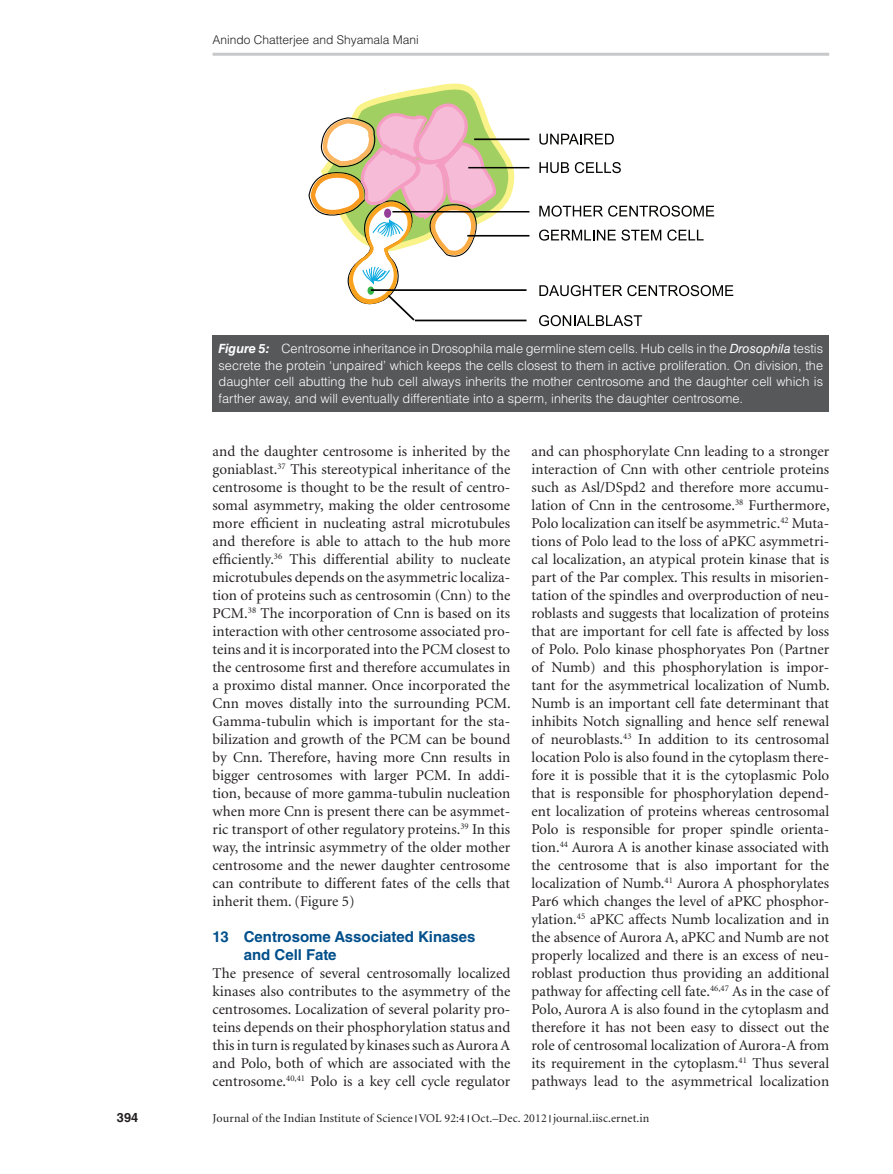
<style>
.page{position:relative;width:893px;height:1174px;background:#fff}
.page>*{position:absolute;margin:0;border:0;box-sizing:border-box;transform-origin:0 0}
.t1{font:15px/18px "Minion";color:#231f20;text-align:justify}
.t2{font:700 15px/18px "Helvetica LT Std";color:#014f8b}
.t3{font:300 12.75px/16.5px "Helvetica LT Std";color:#fff;text-align:justify}
.t4{font:700 12.75px "Helvetica LT Std";color:#231f20}
.t5{font:12px "Minion";letter-spacing:.01em;color:#231f20}
.t6{font:300 12px "Helvetica LT Std";color:#231f20}
.s1{font-weight:700;font-style:italic}
.s2{font-weight:400;font-style:italic}
</style>
<div class="page">
<hr style="left:213px;top:53px;width:616px;height:3px;background:#c7c8ca">
<div style="left:213px;top:335px;width:616px;height:77px;background:#57585a"></div>
<hr style="left:474px;top:138px;width:55px;height:2px;background:#040503">
<hr style="left:468px;top:167px;width:61px;height:1px;background:#040503">
<hr style="left:392px;top:211px;width:137px;height:1px;background:#040503">
<hr style="left:467px;top:235px;width:62px;height:1px;background:#040503">
<svg style="left:308px;top:84px;width:220px;height:238px"></svg>
<svg style="left:539px;top:134px;width:75px;height:11px"></svg>
<svg style="left:539px;top:162px;width:30px;height:11px"></svg>
<svg style="left:575px;top:162px;width:46px;height:11px"></svg>
<svg style="left:539px;top:205px;width:175px;height:12px"></svg>
<svg style="left:539px;top:229px;width:122px;height:12px"></svg>
<svg style="left:667px;top:229px;width:37px;height:12px"></svg>
<svg style="left:539px;top:285px;width:194px;height:11px"></svg>
<svg style="left:539px;top:315px;width:103px;height:11px"></svg>
<p class="t6" style="left:213px;top:32px;width:208px">Anindo Chatterjee and Shyamala Mani</p>
<p class="t3" style="left:219px;top:340px;width:606px"><span class="s1">Figure 5:</span> Centrosome inheritance in Drosophila male germline stem cells. Hub cells in the <span class="s2">Drosophila</span> testis secrete the protein ‘unpaired’ which keeps the cells closest to them in active proliferation. On division, the daughter cell abutting the hub cell always inherits the mother centrosome and the daughter cell which is farther away, and will eventually differentiate into a sperm, inherits the daughter centrosome.</p>
<p class="t1" style="left:213px;top:443px;width:300px">and the daughter centrosome is inherited by the goniablast.<sup>37</sup> This stereotypical inheritance of the centrosome is thought to be the result of centro&shy;somal asymmetry, making the older centrosome more efficient in nucleating astral microtubules and therefore is able to attach to the hub more efficiently.<sup>36</sup> This differential ability to nucleate microtubules depends on the asymmetric localiza&shy;tion of proteins such as centrosomin (Cnn) to the PCM.<sup>38</sup> The incorporation of Cnn is based on its interaction with other centrosome associated pro&shy;teins and it is incorporated into the PCM closest to the centrosome first and therefore accumulates in a proximo distal manner. Once incorporated the Cnn moves distally into the surrounding PCM.<br>Gamma-tubulin which is important for the sta&shy;bilization and growth of the PCM can be bound by Cnn. Therefore, having more Cnn results in bigger centrosomes with larger PCM. In addi&shy;tion, because of more gamma-tubulin nucleation when more Cnn is present there can be asymmet&shy;ric transport of other regulatory proteins.<sup>39</sup> In this way, the intrinsic asymmetry of the older mother centrosome and the newer daughter centrosome can contribute to different fates of the cells that inherit them. (Figure 5)</p>
<p class="t2" style="left:244px;top:927px;width:233px;text-indent:-31px">13 Centrosome Associated Kinases and Cell Fate</p>
<p class="t1" style="left:213px;top:965px;width:299px">The presence of several centrosomally localized kinases also contributes to the asymmetry of the centrosomes. Localization of several polarity pro&shy;teins depends on their phosphorylation status and this in turn is regulated by kinases such as Aurora A and Polo, both of which are associated with the centrosome.<sup>40,41</sup> Polo is a key cell cycle regulator</p>
<p class="t1" style="left:531px;top:443px;width:300px">and can phosphorylate Cnn leading to a stronger interaction of Cnn with other centriole proteins such as Asl/DSpd2 and therefore more accumu&shy;lation of Cnn in the centrosome.<sup>38</sup> Furthermore, Polo localization can itself be asymmetric.<sup>42</sup> Muta&shy;tions of Polo lead to the loss of aPKC asymmetri&shy;cal localization, an atypical protein kinase that is part of the Par complex. This results in misorien&shy;tation of the spindles and overproduction of neu&shy;roblasts and suggests that localization of proteins that are important for cell fate is affected by loss of Polo. Polo kinase phosphoryates Pon (Partner of Numb) and this phosphorylation is impor&shy;tant for the asymmetrical localization of Numb.<br>Numb is an important cell fate determinant that inhibits Notch signalling and hence self renewal of neuroblasts.<sup>43</sup> In addition to its centrosomal location Polo is also found in the cytoplasm there&shy;fore it is possible that it is the cytoplasmic Polo that is responsible for phosphorylation depend&shy;ent localization of proteins whereas centrosomal Polo is responsible for proper spindle orienta&shy;tion.<sup>44</sup> Aurora A is another kinase associated with the centrosome that is also important for the localization of Numb.<sup>41</sup> Aurora A phosphorylates Par6 which changes the level of aPKC phosphor&shy;ylation.<sup>45</sup> aPKC affects Numb localization and in the absence of Aurora A, aPKC and Numb are not properly localized and there is an excess of neu&shy;roblast production thus providing an additional pathway for affecting cell fate.<sup>46,47</sup> As in the case of Polo, Aurora A is also found in the cytoplasm and therefore it has not been easy to dissect out the role of centrosomal localization of Aurora-A from its requirement in the cytoplasm.<sup>41</sup> Thus several pathways lead to the asymmetrical localization</p>
<p class="t4" style="left:117px;top:1110px;width:23px">394</p>
<p class="t5" style="left:213px;top:1112px;width:438px">Journal of the Indian Institute of Science VOL 92:4 Oct.–Dec. 2012 journal.iisc.ernet.in</p>
</div>
